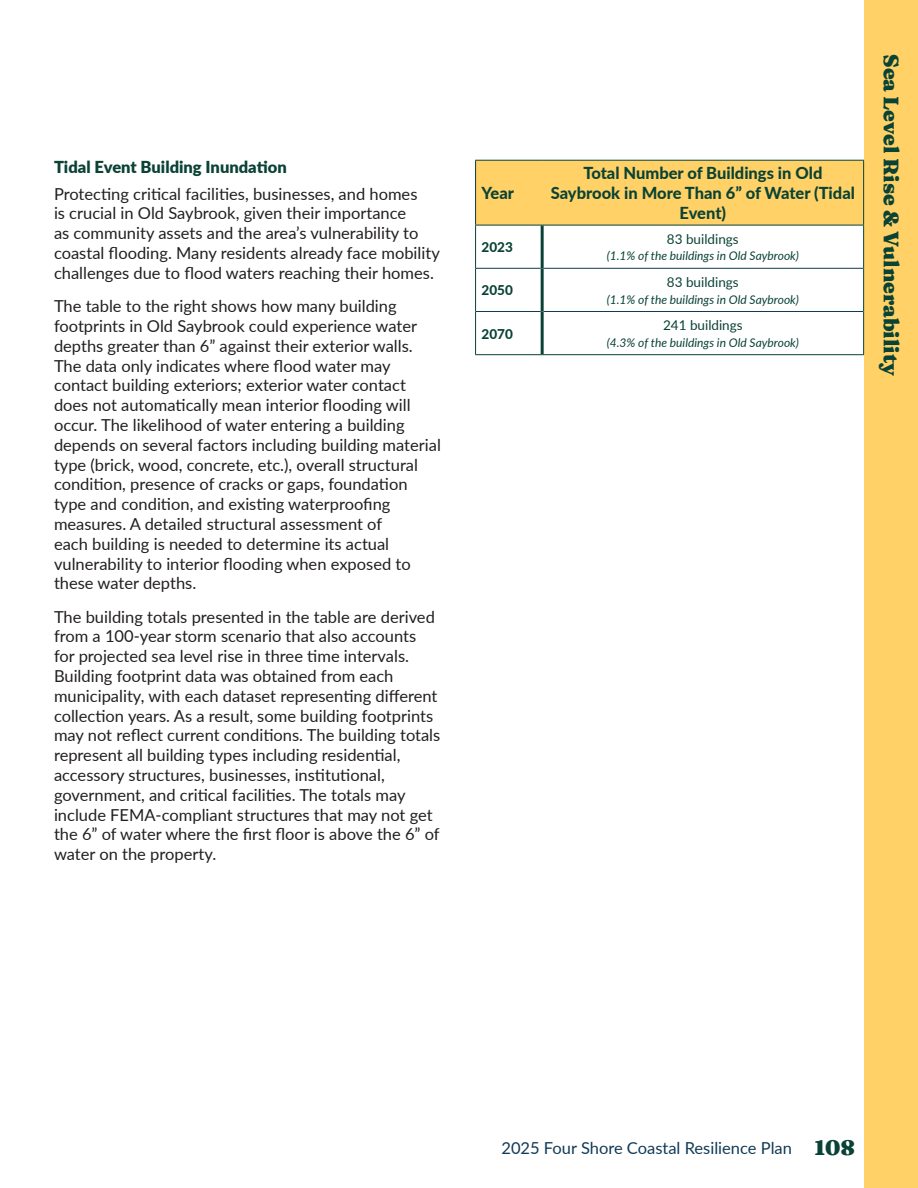
<style>
.page{position:relative;width:918px;height:1188px;background:#fff}
.page>*{position:absolute;margin:0;border:0;box-sizing:border-box;transform-origin:0 0}
.t1{font:900 21px "Fraunces 9 pt";color:#0a4235}
.t2{font:16.5px/19.8px "Lato";color:#231f20}
.Subheading_Green{font:800 16.5px/19.8px "Lato";color:#0a4235;text-align:center}
.t3{font:16.5px "Lato";color:#113a56}
.Subheading_Green-2{font:900 16.5px "Lato";color:#0a4235}
.Legend{font:13.5px "Lato";color:#0a4235}
.Legend-2{font:800 13.5px "Lato";color:#0a4235}
.Legend-3{font:italic 12px "Lato";color:#0a4235}
.s1{font-family:"Fraunces 9 pt";font-weight:900;font-size:21px;color:#0a4235}
</style>
<div class="page">
<div style="left:864px;top:0;width:54px;height:1188px;background:#ffd166"></div>
<div style="left:476px;top:161px;width:387px;height:64px;background:#ffd166"></div>
<hr style="left:476px;top:268px;width:65px;height:1px;background:#113a56">
<hr style="left:544px;top:268px;width:319px;height:1px;background:#113a56">
<hr style="left:476px;top:311px;width:65px;height:1px;background:#113a56">
<hr style="left:544px;top:311px;width:319px;height:1px;background:#113a56">
<hr style="left:475px;top:160px;width:67px;height:1px;background:#0a4235">
<hr style="left:475px;top:161px;width:1px;height:64px;background:#0a4235">
<hr style="left:542px;top:160px;width:322px;height:1px;background:#0a4235">
<hr style="left:863px;top:161px;width:1px;height:64px;background:#0a4235">
<hr style="left:475px;top:225px;width:67px;height:1px;background:#0a4235">
<hr style="left:542px;top:225px;width:322px;height:1px;background:#0a4235">
<hr style="left:475px;top:225px;width:1px;height:43px;background:#0a4235">
<hr style="left:475px;top:268px;width:1px;height:43px;background:#0a4235">
<hr style="left:475px;top:311px;width:1px;height:43px;background:#0a4235">
<hr style="left:475px;top:354px;width:67px;height:1px;background:#0a4235">
<hr style="left:541px;top:225px;width:3px;height:43px;background:#0a4235">
<hr style="left:541px;top:268px;width:3px;height:43px;background:#0a4235">
<hr style="left:541px;top:311px;width:3px;height:43px;background:#0a4235">
<hr style="left:863px;top:225px;width:1px;height:43px;background:#0a4235">
<hr style="left:863px;top:268px;width:1px;height:43px;background:#0a4235">
<hr style="left:863px;top:311px;width:1px;height:43px;background:#0a4235">
<hr style="left:542px;top:354px;width:322px;height:1px;background:#0a4235">
<p class="Subheading_Green-2" style="left:54px;top:155px;width:234px">Tidal Event Building Inundation</p>
<p class="t2" style="left:54px;top:183px;width:387px">Protecting critical facilities, businesses, and homes<br>is crucial in Old Saybrook, given their importance<br>as community assets and the area’s vulnerability to coastal flooding. Many residents already face mobility challenges due to flood waters reaching their homes.</p>
<p class="t2" style="left:54px;top:296px;width:388px">The table to the right shows how many building footprints in Old Saybrook could experience water depths greater than 6” against their exterior walls.<br>The data only indicates where flood water may contact building exteriors; exterior water contact does not automatically mean interior flooding will occur. The likelihood of water entering a building depends on several factors including building material type (brick, wood, concrete, etc.), overall structural condition, presence of cracks or gaps, foundation type and condition, and existing waterproofing measures. A detailed structural assessment of<br>each building is needed to determine its actual vulnerability to interior flooding when exposed to these water depths.</p>
<p class="t2" style="left:54px;top:606px;width:388px">The building totals presented in the table are derived from a 100-year storm scenario that also accounts for projected sea level rise in three time intervals.<br>Building footprint data was obtained from each municipality, with each dataset representing different collection years. As a result, some building footprints may not reflect current conditions. The building totals represent all building types including residential, accessory structures, businesses, institutional, government, and critical facilities. The totals may include FEMA-compliant structures that may not get the 6” of water where the first floor is above the 6” of water on the property.</p>
<p class="Subheading_Green" style="left:482px;top:183px;width:34px">Year</p>
<p class="Legend-2" style="left:482px;top:237px;width:33px">2023</p>
<p class="Legend-2" style="left:482px;top:280px;width:33px">2050</p>
<p class="Legend-2" style="left:482px;top:324px;width:33px">2070</p>
<p class="Subheading_Green" style="left:551px;top:163px;width:306px">Total Number of Buildings in Old<br>Saybrook in More Than 6” of Water (Tidal<br>Event)</p>
<p class="Legend" style="left:667px;top:229px;width:73px">83 buildings</p>
<p class="Legend-3" style="left:607px;top:247px;width:194px">(1.1% of the buildings in Old Saybrook)</p>
<p class="Legend" style="left:667px;top:273px;width:73px">83 buildings</p>
<p class="Legend-3" style="left:607px;top:291px;width:194px">(1.1% of the buildings in Old Saybrook)</p>
<p class="Legend" style="left:663px;top:316px;width:81px">241 buildings</p>
<p class="Legend-3" style="left:607px;top:334px;width:194px">(4.3% of the buildings in Old Saybrook)</p>
<p class="t1" style="left:908px;top:54px;width:323px;rotate:90deg">Sea Level Rise &amp; Vulnerability</p>
<p class="t3" style="left:501px;top:1136px;width:355px">2025 Four Shore Coastal Resilience Plan <span class="s1">108</span></p>
</div>
